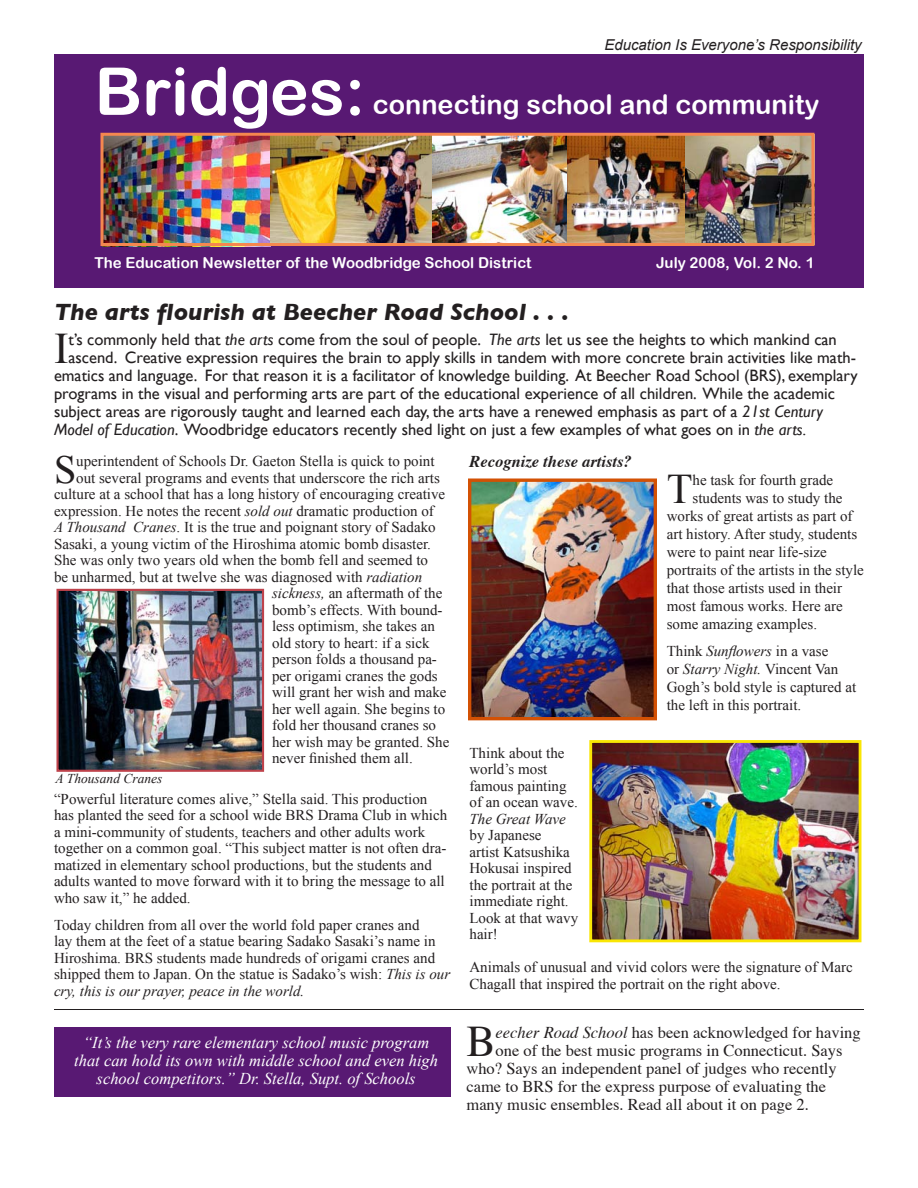
<style>
.page{position:relative;width:918px;height:1188px;background:#fff}
.page>*{position:absolute;margin:0;border:0;box-sizing:border-box;transform-origin:0 0}
.t1{font:66px "Arial Rounded MT Bold";color:#fff}
.t2{font:43.65px "Times New Roman";color:#231f20}
.t3{font:43.65px "Times";color:#231f20}
.t4{font:42.15px "Times New Roman";color:#231f20}
.t5{font:39.9px "Times New Roman";color:#231f20}
.t6{font:27px "Arial Rounded MT Bold";color:#fff}
.t7{font:italic 700 24px "Gill Sans";color:#231f20}
.t8{font:16.5px "Gill Sans";color:#231f20}
.t9{font:16.5px "Times";color:#231f20}
.t10{font:italic 16.5px/18px "Times New Roman";color:#fff;text-align:center}
.t11{font:italic 700 16.5px "Times";color:#231f20}
.t12{font:15px/16.5px "Times New Roman";color:#231f20}
.t13{font:15px "Arial Rounded MT Bold";color:#fff}
.t14{font:italic 15px "Arial";color:#231f20}
.t15{font:italic 15px "Times New Roman";color:#231f20}
.t16{font:italic 13.5px "Times New Roman";color:#231f20}
.s1{font-style:italic}
</style>
<div class="page">
<div style="left:54px;top:54px;width:810px;height:234px;background:#581973"></div>
<div style="left:54px;top:1027px;width:396px;height:70px;background:#581973"></div>
<img style="left:104px;top:137px;width:463px;height:105px">
<img style="left:567px;top:137px;width:243px;height:105px">
<div style="left:100px;top:133px;width:714px;height:113px;border:3px solid #f5874f"></div>
<img style="left:59px;top:592px;width:202px;height:177px">
<div style="left:56px;top:589px;width:208px;height:183px;border:2px solid #be424b"></div>
<img style="left:472px;top:482px;width:181px;height:234px">
<div style="left:468px;top:478px;width:189px;height:242px;border:3px solid #d35104"></div>
<img style="left:593px;top:744px;width:264px;height:194px">
<div style="left:589px;top:740px;width:272px;height:202px;border:3px solid #f9e604"></div>
<hr style="left:54px;top:1009px;width:810px;height:1px;background:#231f20">
<h1 class="t1" style="left:95px;top:52px;width:272px">Bridges:</h1>
<p class="t14" style="left:604px;top:36px;width:259px">Education Is Everyone’s Responsibility</p>
<h3 class="t6" style="left:373px;top:88px;width:448px">connecting school and community</h3>
<p class="t13" style="left:94px;top:254px;width:439px">The Education Newsletter of the Woodbridge School District</p>
<p class="t13" style="left:656px;top:254px;width:160px">July 2008, Vol. 2 No. 1</p>
<h3 class="t7" style="left:54px;top:298px;width:516px">The arts flourish at Beecher Road School . . .</h3>
<h2 class="t2" style="left:54px;top:323px;width:16px">I</h2>
<p class="t8" style="left:69px;top:329px;width:770px">t’s commonly held that <span class="s1">the arts</span> come from the soul of people. <span class="s1">The arts</span> let us see the heights to which mankind can</p>
<p class="t8" style="left:69px;top:347px;width:789px">ascend. Creative expression requires the brain to apply skills in tandem with more concrete brain activities like math-</p>
<p class="t8" style="left:54px;top:365px;width:805px">ematics and language. For that reason it is a facilitator of knowledge building. At Beecher Road School (BRS), exemplary</p>
<p class="t8" style="left:54px;top:383px;width:782px">programs in the visual and performing arts are part of the educational experience of all children. While the academic</p>
<p class="t8" style="left:54px;top:401px;width:770px">subject areas are rigorously taught and learned each day, the arts have a renewed emphasis as part of a <span class="s1">21st Century</span></p>
<p class="t8" style="left:54px;top:419px;width:754px"><span class="s1">Model of Education</span>. Woodbridge educators recently shed light on just a few examples of what goes on in <span class="s1">the arts.</span></p>
<h3 class="t5" style="left:54px;top:446px;width:24px">S</h3>
<p class="t12" style="left:76px;top:453px;width:360px">uperintendent of Schools Dr. Gaeton Stella is quick to point</p>
<p class="t12" style="left:76px;top:469px;width:365px">out several programs and events that underscore the rich arts</p>
<p class="t12" style="left:54px;top:486px;width:393px">culture at a school that has a long history of encouraging creative</p>
<p class="t12" style="left:54px;top:502px;width:381px">expression. He notes the recent <span class="s1">sold out</span> dramatic production of</p>
<p class="t12" style="left:54px;top:519px;width:383px"><span class="s1">A Thousand Cranes</span>. It is the true and poignant story of Sadako</p>
<p class="t12" style="left:54px;top:535px;width:379px">Sasaki, a young victim of the Hiroshima atomic bomb disaster.</p>
<p class="t12" style="left:54px;top:552px;width:376px">She was only two years old when the bomb fell and seemed to</p>
<p class="t12" style="left:54px;top:568px;width:370px">be unharmed, but at twelve she was diagnosed with <span class="s1">radiation</span></p>
<p class="t12" style="left:272px;top:585px;width:172px"><span class="s1">sickness,</span> an aftermath of the</p>
<p class="t12" style="left:272px;top:601px;width:172px">bomb’s effects. With bound-</p>
<p class="t12" style="left:272px;top:618px;width:164px">less optimism, she takes an</p>
<p class="t12" style="left:272px;top:634px;width:159px">old story to heart: if a sick</p>
<p class="t12" style="left:272px;top:651px;width:166px">person folds a thousand pa-</p>
<p class="t12" style="left:272px;top:667px;width:167px">per origami cranes the gods</p>
<p class="t12" style="left:272px;top:684px;width:176px">will grant her wish and make</p>
<p class="t12" style="left:272px;top:700px;width:175px">her well again. She begins to</p>
<p class="t12" style="left:272px;top:717px;width:166px">fold her thousand cranes so</p>
<p class="t12" style="left:272px;top:733px;width:179px">her wish may be granted. She</p>
<p class="t12" style="left:272px;top:750px;width:142px">never finished them all.</p>
<p class="t12" style="left:54px;top:790px;width:395px">“Powerful literature comes alive,” Stella said. This production has planted the seed for a school wide BRS Drama Club in which a mini-community of students, teachers and other adults work together on a common goal. “This subject matter is not often dra&shy;matized in elementary school productions, but the students and adults wanted to move forward with it to bring the message to all who saw it,” he added.</p>
<p class="t12" style="left:54px;top:916px;width:398px">Today children from all over the world fold paper cranes and<br>lay them at the feet of a statue bearing Sadako Sasaki’s name in Hiroshima. BRS students made hundreds of origami cranes and shipped them to Japan. On the statue is Sadako’s wish: <span class="s1">This is our cry, this is our prayer, peace in the world.</span></p>
<p class="t16" style="left:55px;top:771px;width:109px">A Thousand Cranes</p>
<p class="t10" style="left:74px;top:1033px;width:365px">“It’s the very rare elementary school music program that can hold its own with middle school and even high school competitors.” Dr. Stella, Supt. of Schools</p>
<p class="t11" style="left:470px;top:446px;width:164px">Recognize these artists?</p>
<h3 class="t4" style="left:667px;top:464px;width:27px">T</h3>
<p class="t12" style="left:693px;top:471px;width:142px">he task for fourth grade</p>
<p class="t12" style="left:693px;top:489px;width:152px">students was to study the</p>
<p class="t12" style="left:667px;top:507px;width:187px">works of great artists as part of</p>
<p class="t12" style="left:667px;top:525px;width:192px">art history. After study, students</p>
<p class="t12" style="left:667px;top:543px;width:161px">were to paint near life-size</p>
<p class="t12" style="left:667px;top:561px;width:199px">portraits of the artists in the style</p>
<p class="t12" style="left:667px;top:579px;width:177px">that those artists used in their</p>
<p class="t12" style="left:667px;top:597px;width:178px">most famous works. Here are</p>
<p class="t12" style="left:667px;top:615px;width:152px">some amazing examples.</p>
<p class="t12" style="left:667px;top:642px;width:191px;line-height:18px">Think <span class="s1">Sunflowers</span> in a vase<br>or <span class="s1">Starry Night.</span> Vincent Van<br>Gogh’s bold style is captured at the left in this portrait.</p>
<p class="t12" style="left:470px;top:744px;width:110px">Think about the world’s most famous painting of an ocean wave.</p>
<p class="t15" style="left:470px;top:810px;width:98px">The Great Wave</p>
<p class="t12" style="left:470px;top:827px;width:110px">by Japanese<br>artist Katsushika<br>Hokusai inspired the portrait at the immediate right.<br>Look at that wavy hair!</p>
<p class="t12" style="left:470px;top:959px;width:385px">Animals of unusual and vivid colors were the signature of Marc<br>Chagall that inspired the portrait on the right above.</p>
<h2 class="t3" style="left:467px;top:1001px;width:31px">B</h2>
<p class="t9" style="left:496px;top:1017px;width:367px"><span class="s1">eecher Road School</span> has been acknowledged for having</p>
<p class="t9" style="left:496px;top:1035px;width:348px">one of the best music programs in Connecticut. Says</p>
<p class="t9" style="left:467px;top:1053px;width:372px">who? Says an independent panel of judges who recently</p>
<p class="t9" style="left:467px;top:1071px;width:361px">came to BRS for the express purpose of evaluating the</p>
<p class="t9" style="left:467px;top:1089px;width:344px">many music ensembles. Read all about it on page 2.</p>
</div>
